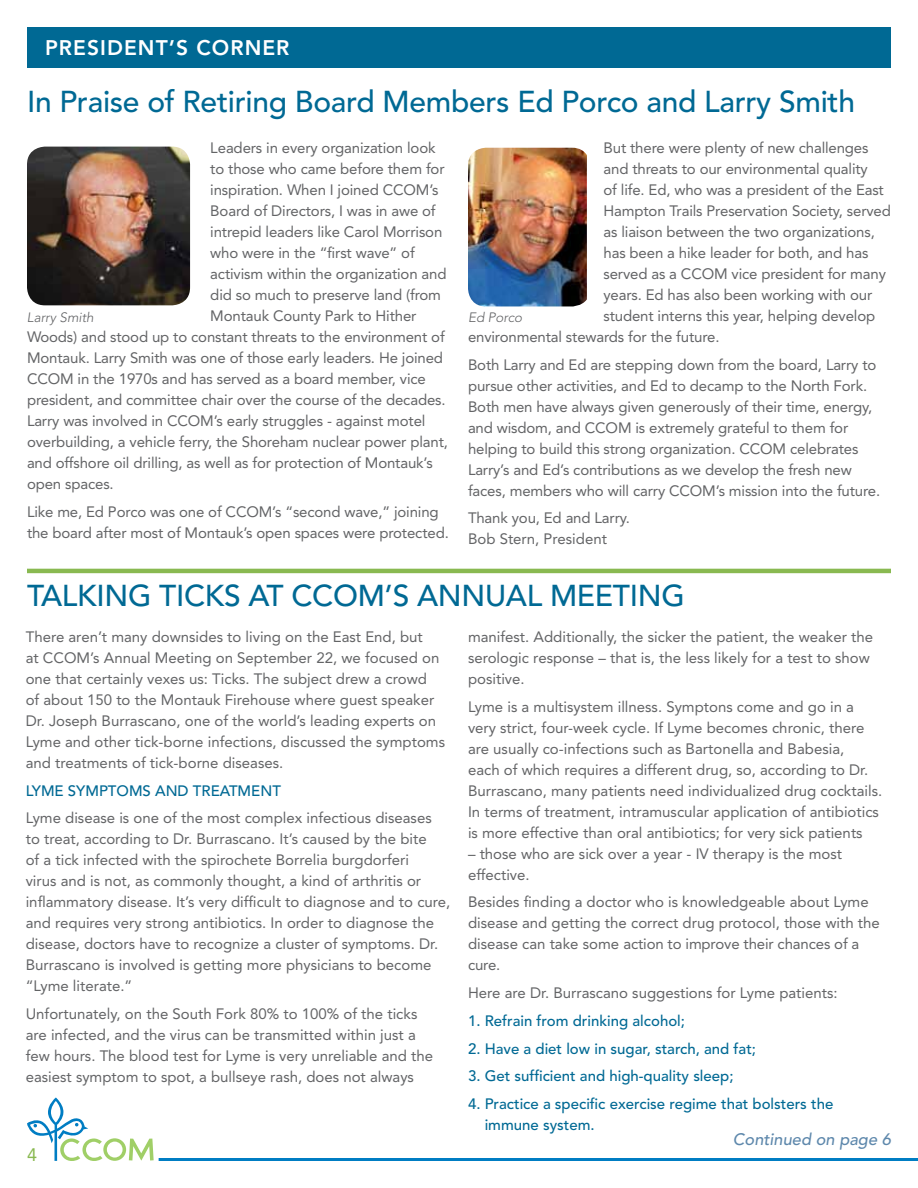
<style>
.page{position:relative;width:918px;height:1188px;background:#fff}
.page>*{position:absolute;margin:0;border:0;box-sizing:border-box;transform-origin:0 0}
.t1{font:500 30px "Avenir";letter-spacing:-.01em;color:#006994}
.t2{font:800 21px "Avenir";letter-spacing:.05em;color:#fff}
.t3{font:18px "Avenir";color:#89b951}
.t4{font:italic 500 16.5px "Avenir";color:#5e88ac}
.t5{font:15px/21px "Avenir";color:#636466}
.t6{font:500 15px/21px "Avenir";color:#006994}
.t7{font:italic 300 13.5px "Avenir";color:#636466}
</style>
<div class="page">
<hr style="left:159px;top:1158px;width:759px;height:3px;background:#007dc3">
<svg style="left:27px;top:1097px;width:127px;height:64px"></svg>
<div style="left:27px;top:27px;width:864px;height:41px;background:#006994"></div>
<hr style="left:27px;top:569px;width:864px;height:4px;background:#89b951">
<img style="left:468px;top:148px;width:119px;height:158px">
<img style="left:27px;top:147px;width:163px;height:158px">
<h2 class="t2" style="left:45px;top:36px;width:246px">PRESIDENT’S CORNER</h2>
<h1 class="t1" style="left:27px;top:84px;width:830px">In Praise of Retiring Board Members Ed Porco and Larry Smith</h1>
<p class="t5" style="left:604px;top:137px;width:267px">But there were plenty of new challenges</p>
<p class="t5" style="left:604px;top:158px;width:266px">and threats to our environmental quality</p>
<p class="t5" style="left:604px;top:179px;width:282px">of life. Ed, who was a president of the East</p>
<p class="t5" style="left:604px;top:200px;width:289px">Hampton Trails Preservation Society, served</p>
<p class="t5" style="left:604px;top:221px;width:273px">as liaison between the two organizations,</p>
<p class="t5" style="left:604px;top:242px;width:266px">has been a hike leader for both, and has</p>
<p class="t5" style="left:604px;top:263px;width:284px">served as a CCOM vice president for many</p>
<p class="t5" style="left:604px;top:284px;width:270px">years. Ed has also been working with our</p>
<p class="t5" style="left:604px;top:305px;width:273px">student interns this year, helping develop</p>
<p class="t5" style="left:468px;top:326px;width:253px">environmental stewards for the future.</p>
<p class="t5" style="left:468px;top:354px;width:414px">Both Larry and Ed are stepping down from the board, Larry to pursue other activities, and Ed to decamp to the North Fork.<br>Both men have always given generously of their time, energy, and wisdom, and CCOM is extremely grateful to them for helping to build this strong organization. CCOM celebrates Larry’s and Ed’s contributions as we develop the fresh new faces, members who will carry CCOM’s mission into the future.</p>
<p class="t5" style="left:468px;top:508px;width:163px">Thank you, Ed and Larry.<br>Bob Stern, President</p>
<p class="t5" style="left:210px;top:137px;width:227px">Leaders in every organization look</p>
<p class="t5" style="left:210px;top:158px;width:236px">to those who came before them for</p>
<p class="t5" style="left:210px;top:179px;width:230px">inspiration. When I joined CCOM’s</p>
<p class="t5" style="left:210px;top:200px;width:227px">Board of Directors, I was in awe of</p>
<p class="t5" style="left:210px;top:221px;width:234px">intrepid leaders like Carol Morrison</p>
<p class="t5" style="left:210px;top:242px;width:206px">who were in the “first wave” of</p>
<p class="t5" style="left:210px;top:263px;width:238px">activism within the organization and</p>
<p class="t5" style="left:210px;top:284px;width:232px">did so much to preserve land (from</p>
<p class="t5" style="left:210px;top:305px;width:208px">Montauk County Park to Hither</p>
<p class="t5" style="left:27px;top:326px;width:420px">Woods) and stood up to constant threats to the environment of</p>
<p class="t5" style="left:27px;top:347px;width:418px">Montauk. Larry Smith was one of those early leaders. He joined</p>
<p class="t5" style="left:27px;top:368px;width:400px">CCOM in the 1970s and has served as a board member, vice</p>
<p class="t5" style="left:27px;top:389px;width:420px">president, and committee chair over the course of the decades.</p>
<p class="t5" style="left:27px;top:410px;width:400px">Larry was involved in CCOM’s early struggles - against motel</p>
<p class="t5" style="left:27px;top:431px;width:423px">overbuilding, a vehicle ferry, the Shoreham nuclear power plant,</p>
<p class="t5" style="left:27px;top:452px;width:407px">and offshore oil drilling, as well as for protection of Montauk’s</p>
<p class="t5" style="left:27px;top:473px;width:88px">open spaces.</p>
<p class="t5" style="left:27px;top:501px;width:423px">Like me, Ed Porco was one of CCOM’s “second wave,” joining the board after most of Montauk’s open spaces were protected.</p>
<p class="t7" style="left:27px;top:309px;width:68px">Larry Smith</p>
<p class="t7" style="left:468px;top:309px;width:56px">Ed Porco</p>
<h1 class="t1" style="left:27px;top:579px;width:52px">Talkin</h1>
<h1 class="t1" style="left:128px;top:579px;width:186px">g Ti cks at CCO</h1>
<h1 class="t1" style="left:358px;top:579px;width:83px">M’s Ann</h1>
<h1 class="t1" style="left:485px;top:579px;width:201px">ual Meetin g</h1>
<p class="t5" style="left:26px;top:626px;width:421px">There aren’t many downsides to living on the East End, but<br>at CCOM’s Annual Meeting on September 22, we focused on one that certainly vexes us: Ticks. The subject drew a crowd<br>of about 150 to the Montauk Firehouse where guest speaker Dr. Joseph Burrascano, one of the world’s leading experts on Lyme and other tick-borne infections, discussed the symptoms and treatments of tick-borne diseases.</p>
<p class="t6" style="left:26px;top:780px;width:178px">LYME SYMPTOMS AND TREAT</p>
<p class="t6" style="left:238px;top:780px;width:44px">MENT</p>
<p class="t5" style="left:26px;top:808px;width:426px">Lyme disease is one of the most complex infectious diseases<br>to treat, according to Dr. Burrascano. It’s caused by the bite<br>of a tick infected with the spirochete Borrelia burgdorferi<br>virus and is not, as commonly thought, a kind of arthritis or inflammatory disease. It’s very difficult to diagnose and to cure, and requires very strong antibiotics. In order to diagnose the disease, doctors have to recognize a cluster of symptoms. Dr.<br>Burrascano is involved is getting more physicians to become “Lyme literate.”</p>
<p class="t5" style="left:26px;top:1003px;width:409px">Unfortunately, on the South Fork 80% to 100% of the ticks are infected, and the virus can be transmitted within just a few hours. The blood test for Lyme is very unreliable and the easiest symptom to spot, a bullseye rash, does not always</p>
<p class="t5" style="left:468px;top:626px;width:407px">manifest. Additionally, the sicker the patient, the weaker the serologic response – that is, the less likely for a test to show positive.</p>
<p class="t5" style="left:468px;top:696px;width:416px">Lyme is a multisystem illness. Symptons come and go in a very strict, four-week cycle. If Lyme becomes chronic, there are usually co-infections such as Bartonella and Babesia,<br>each of which requires a different drug, so, according to Dr.<br>Burrascano, many patients need individualized drug cocktails.<br>In terms of treatment, intramuscular application of antibiotics is more effective than oral antibiotics; for very sick patients</p>
<p class="t5" style="left:468px;top:843px;width:376px">– those who are sick over a year - IV therapy is the most effective.</p>
<p class="t5" style="left:468px;top:892px;width:413px">Besides finding a doctor who is knowledgeable about Lyme disease and getting the correct drug protocol, those with the disease can take some action to improve their chances of a cure.</p>
<p class="t5" style="left:468px;top:982px;width:371px">Here are Dr. Burrascano suggestions for Lyme patients:</p>
<p class="t6" style="left:468px;top:1010px;width:219px">1. Refrain from drinking alcohol;</p>
<p class="t6" style="left:468px;top:1038px;width:290px">2. Have a diet low in sugar, starch, and fat;</p>
<p class="t6" style="left:468px;top:1066px;width:267px">3. Get sufficient and high-quality sleep;</p>
<p class="t6" style="left:485px;top:1094px;width:350px;text-indent:-17px">4. Practice a specific exercise regime that bolsters the immune system.</p>
<p class="t4" style="left:733px;top:1130px;width:160px">Continued on page 6</p>
<p class="t3" style="left:27px;top:1144px;width:12px">4</p>
</div>
